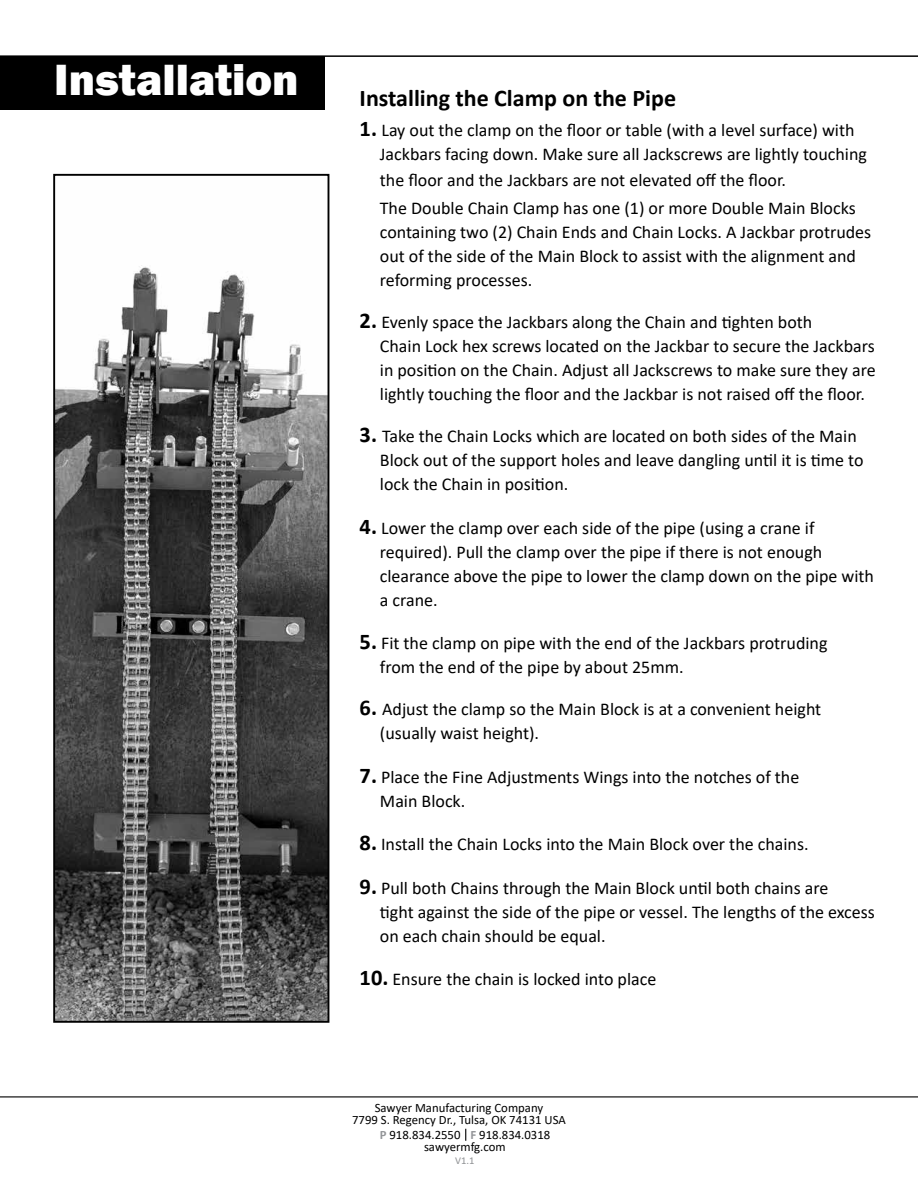
<style>
.page{position:relative;width:918px;height:1188px;background:#fff}
.page>*{position:absolute;margin:0;border:0;box-sizing:border-box;transform-origin:0 0}
.t1{font:800 45px "Franklin Gothic";color:#fff}
.t2{font:700 24px "Calibri";color:#000}
.t3{font:18px/24px "Calibri";color:#000}
.t4{font:12.75px/12px "Calibri";color:#000;text-align:center}
.t5{font:10.5px "Calibri";color:#8f9194}
.s1{font-weight:700;font-size:22.5px}
.s2{font-weight:700;color:#939598}
</style>
<div class="page">
<hr style="left:0;top:1096px;width:918px;height:1px;background:#000">
<img style="left:56px;top:265px;width:270px;height:755px">
<div style="left:53px;top:174px;width:276px;height:849px;border:2px solid #000"></div>
<div style="left:0;top:56px;width:325px;height:54px;background:#000"></div>
<hr style="left:0;top:55px;width:918px;height:2px;background:#000">
<svg style="left:465px;top:1129px;width:1px;height:12px"></svg>
<h1 class="t1" style="left:54px;top:50px;width:246px">Installation</h1>
<h2 class="t2" style="left:360px;top:81px;width:318px">Installing the Clamp on the Pipe</h2>
<p class="t3" style="left:380px;top:117px;width:489px;line-height:24.8px;text-indent:-20px"><span class="s1">1.</span> Lay out the clamp on the floor or table (with a level surface) with<br>Jackbars facing down. Make sure all Jackscrews are lightly touching the floor and the Jackbars are not elevated off the floor.</p>
<p class="t3" style="left:380px;top:196px;width:493px">The Double Chain Clamp has one (1) or more Double Main Blocks containing two (2) Chain Ends and Chain Locks. A Jackbar protrudes out of the side of the Main Block to assist with the alignment and reforming processes.</p>
<p class="t3" style="left:380px;top:310px;width:497px;text-indent:-20px"><span class="s1">2.</span> Evenly space the Jackbars along the Chain and tighten both<br>Chain Lock hex screws located on the Jackbar to secure the Jackbars in position on the Chain. Adjust all Jackscrews to make sure they are lightly touching the floor and the Jackbar is not raised off the floor.</p>
<p class="t3" style="left:380px;top:424px;width:485px;text-indent:-20px"><span class="s1">3.</span> Take the Chain Locks which are located on both sides of the Main<br>Block out of the support holes and leave dangling until it is time to lock the Chain in position.</p>
<p class="t3" style="left:380px;top:515px;width:496px;text-indent:-20px"><span class="s1">4.</span> Lower the clamp over each side of the pipe (using a crane if required). Pull the clamp over the pipe if there is not enough clearance above the pipe to lower the clamp down on the pipe with a crane.</p>
<p class="t3" style="left:380px;top:631px;width:449px;text-indent:-20px"><span class="s1">5.</span> Fit the clamp on pipe with the end of the Jackbars protruding from the end of the pipe by about 25mm.</p>
<p class="t3" style="left:380px;top:697px;width:443px;text-indent:-20px"><span class="s1">6.</span> Adjust the clamp so the Main Block is at a convenient height (usually waist height).</p>
<p class="t3" style="left:380px;top:764px;width:421px;text-indent:-20px"><span class="s1">7.</span> Place the Fine Adjustments Wings into the notches of the<br>Main Block.</p>
<p class="t3" style="left:360px;top:832px;width:451px"><span class="s1">8.</span> Install the Chain Locks into the Main Block over the chains.</p>
<p class="t3" style="left:380px;top:875px;width:497px;text-indent:-20px"><span class="s1">9.</span> Pull both Chains through the Main Block until both chains are<br>tight against the side of the pipe or vessel. The lengths of the excess on each chain should be equal.</p>
<p class="t3" style="left:360px;top:967px;width:298px"><span class="s1">10.</span> Ensure the chain is locked into place</p>
<p class="t4" style="left:352px;top:1102px;width:215px">Sawyer Manufacturing Company<br>7799 S. Regency Dr., Tulsa, OK 74131 USA</p>
<p class="t4" style="left:380px;top:1128px;width:172px;line-height:12.6px"><span class="s2">P</span> 918.834.2550 <span class="s2">F</span> 918.834.0318 sawyermfg.com</p>
<p class="t5" style="left:455px;top:1153px;width:21px">V1.1</p>
</div>
